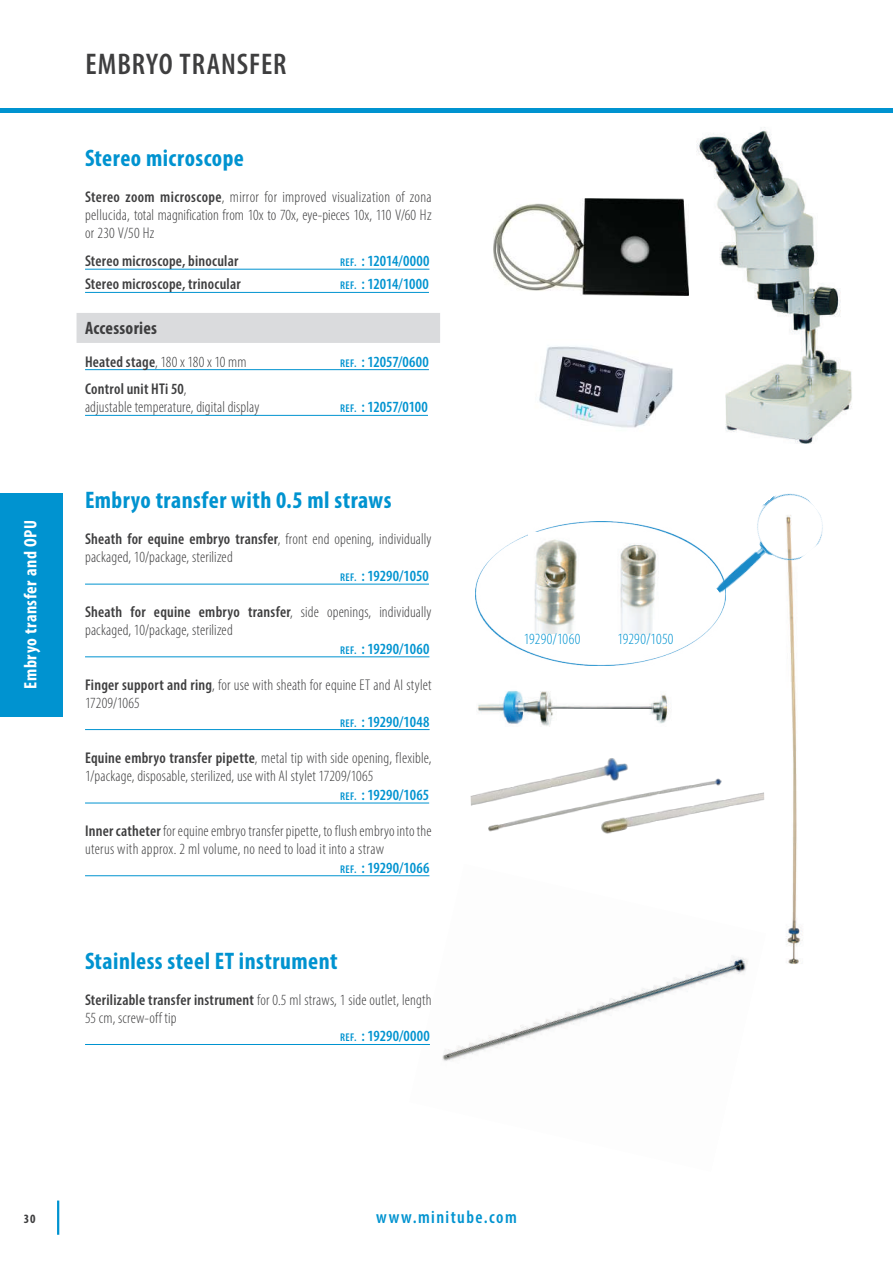
<style>
.page{position:relative;width:893px;height:1263px;background:#fff}
.page>*{position:absolute;margin:0;border:0;box-sizing:border-box;transform-origin:0 0}
.t1{font:600 condensed 30px "Myriad Pro";letter-spacing:.03em;color:#3e3e3f}
.t2{font:700 condensed 24px "Myriad Pro";letter-spacing:.02em;color:#0093d0}
.t3{font:700 condensed 18px "Myriad Pro";letter-spacing:.03em;color:#fff}
.t4{font:600 condensed 18px "Myriad Pro";letter-spacing:.08em;color:#0093d0}
.t5{font:700 condensed 18px "Myriad Pro";letter-spacing:.015em;color:#3e3e3f}
.t6{font:300 condensed 15.6px/18px "Myriad Pro";letter-spacing:.01em;color:#3e3e3f;text-align:justify}
.t7{font:600 condensed 15.6px "Myriad Pro";letter-spacing:.015em;color:#3e3e3f}
.t8{font:600 condensed 15.6px "Myriad Pro";color:#0093d0}
.t9{font:300 condensed 15.6px "Myriad Pro";letter-spacing:.02em;color:#0093d0}
.t10{font:600 condensed 15.6px "Myriad Pro";letter-spacing:.02em;color:#0093d0}
.t11{font:700 condensed 12.75px "Myriad Pro";color:#3e3e3f}
.s1{font-weight:600}
.s2{font-size:11.25px}
.s3{font-weight:300}
</style>
<div class="page">
<hr style="left:57px;top:1200px;width:2px;height:35px;background:#0093d0">
<div style="left:0;top:108px;width:893px;height:5px;background:#0093d0"></div>
<div style="left:0;top:493px;width:62px;height:224px;background:#0093d0"></div>
<img style="left:475px;top:522px;width:248px;height:144px">
<img style="left:618px;top:538px;width:48px;height:97px">
<img style="left:529px;top:533px;width:50px;height:101px">
<img style="left:786px;top:611px;width:17px;height:353px">
<img style="left:409px;top:875px;width:339px;height:186px">
<img style="left:679px;top:127px;width:173px;height:317px">
<img style="left:493px;top:199px;width:195px;height:97px">
<img style="left:539px;top:339px;width:148px;height:96px">
<img style="left:477px;top:690px;width:191px;height:36px">
<img style="left:694px;top:493px;width:129px;height:118px">
<img style="left:470px;top:758px;width:295px;height:76px">
<hr style="left:85px;top:269px;width:344px;height:1px;background:#0093d0">
<hr style="left:85px;top:292px;width:344px;height:1px;background:#0093d0">
<div style="left:77px;top:313px;width:363px;height:30px;background:#dadbdd"></div>
<hr style="left:85px;top:369px;width:344px;height:1px;background:#0093d0">
<hr style="left:85px;top:415px;width:343px;height:1px;background:#0093d0">
<hr style="left:85px;top:584px;width:344px;height:1px;background:#0093d0">
<hr style="left:85px;top:656px;width:344px;height:1px;background:#0093d0">
<hr style="left:85px;top:729px;width:345px;height:1px;background:#0093d0">
<hr style="left:85px;top:803px;width:344px;height:1px;background:#0093d0">
<hr style="left:85px;top:875px;width:344px;height:1px;background:#0093d0">
<hr style="left:85px;top:1044px;width:345px;height:1px;background:#0093d0">
<p class="t3" style="left:19px;top:689px;width:170px;rotate:-90deg">Embryo transfer and OPU</p>
<h1 class="t1" style="left:85px;top:45px;width:203px">EMBRYO TRANSFER</h1>
<h2 class="t2" style="left:85px;top:143px;width:160px">Stereo microscope</h2>
<p class="t6" style="left:85px;top:188px;width:348px"><span class="s1">Stereo zoom microscope</span>, mirror for improved visualization of zona pellucida, total magnification from 10x to 70x, eye-pieces 10x, 110 V/60 Hz or 230 V/50 Hz</p>
<p class="t7" style="left:85px;top:251px;width:155px">Stereo microscope, binocular</p>
<p class="t8" style="left:340px;top:251px;width:91px"><span class="s2">REF.</span> : 12014/0000</p>
<p class="t7" style="left:85px;top:275px;width:157px">Stereo microscope, trinocular</p>
<p class="t8" style="left:340px;top:275px;width:90px"><span class="s2">REF.</span> : 12014/1000</p>
<p class="t5" style="left:85px;top:317px;width:74px">Accessories</p>
<p class="t6" style="left:85px;top:352px;width:163px"><span class="s1">Heated stage</span>, 180 x 180 x 10 mm</p>
<p class="t8" style="left:340px;top:352px;width:90px"><span class="s2">REF.</span> : 12057/0600</p>
<p class="t6" style="left:85px;top:379px;width:176px;line-height:18.8px"><span class="s1">Control unit HTi 50</span>,<br>adjustable temperature, digital display</p>
<p class="t8" style="left:340px;top:398px;width:89px"><span class="s2">REF.</span> : 12057/0100</p>
<h2 class="t2" style="left:85px;top:485px;width:308px">Embryo transfer with 0.5 ml straws</h2>
<p class="t7" style="left:85px;top:530px;width:348px">Sheath for equine embryo transfer<span class="s3">, front end opening, individually</span></p>
<p class="t6" style="left:85px;top:548px;width:149px">packaged, 10/package, sterilized</p>
<p class="t8" style="left:340px;top:566px;width:90px"><span class="s2">REF.</span> : 19290/1050</p>
<p class="t7" style="left:85px;top:602px;width:348px">Sheath for equine embryo transfer<span class="s3">, side openings, individually</span></p>
<p class="t6" style="left:85px;top:621px;width:149px">packaged, 10/package, sterilized</p>
<p class="t8" style="left:340px;top:639px;width:91px"><span class="s2">REF.</span> : 19290/1060</p>
<p class="t6" style="left:85px;top:676px;width:348px"><span class="s1">Finger support and ring</span>, for use with sheath for equine ET and AI stylet</p>
<p class="t6" style="left:85px;top:694px;width:56px">17209/1065</p>
<p class="t8" style="left:340px;top:712px;width:91px"><span class="s2">REF.</span> : 19290/1048</p>
<p class="t6" style="left:85px;top:748px;width:348px"><span class="s1">Equine embryo transfer pipette</span>, metal tip with side opening, flexible,</p>
<p class="t6" style="left:85px;top:767px;width:290px">1/package, disposable, sterilized, use with AI stylet 17209/1065</p>
<p class="t8" style="left:340px;top:785px;width:90px"><span class="s2">REF.</span> : 19290/1065</p>
<p class="t6" style="left:85px;top:822px;width:348px"><span class="s1">Inner catheter</span> for equine embryo transfer pipette, to flush embryo into the</p>
<p class="t6" style="left:85px;top:840px;width:301px">uterus with approx. 2 ml volume, no need to load it into a straw</p>
<p class="t8" style="left:340px;top:858px;width:91px"><span class="s2">REF.</span> : 19290/1066</p>
<h2 class="t2" style="left:85px;top:946px;width:254px">Stainless steel ET instrument</h2>
<p class="t6" style="left:85px;top:990px;width:348px"><span class="s1">Sterilizable transfer instrument</span> for 0.5 ml straws, 1 side outlet, length</p>
<p class="t6" style="left:85px;top:1008px;width:93px">55 cm, screw-off tip</p>
<p class="t10" style="left:340px;top:1027px;width:91px"><span class="s2">REF.</span> : 19290/0000</p>
<p class="t9" style="left:524px;top:629px;width:58px">19290/1060</p>
<p class="t9" style="left:617px;top:629px;width:58px">19290/1050</p>
<p class="t11" style="left:24px;top:1211px;width:13px">30</p>
<p class="t4" style="left:376px;top:1206px;width:142px">www.minitube.com</p>
</div>
